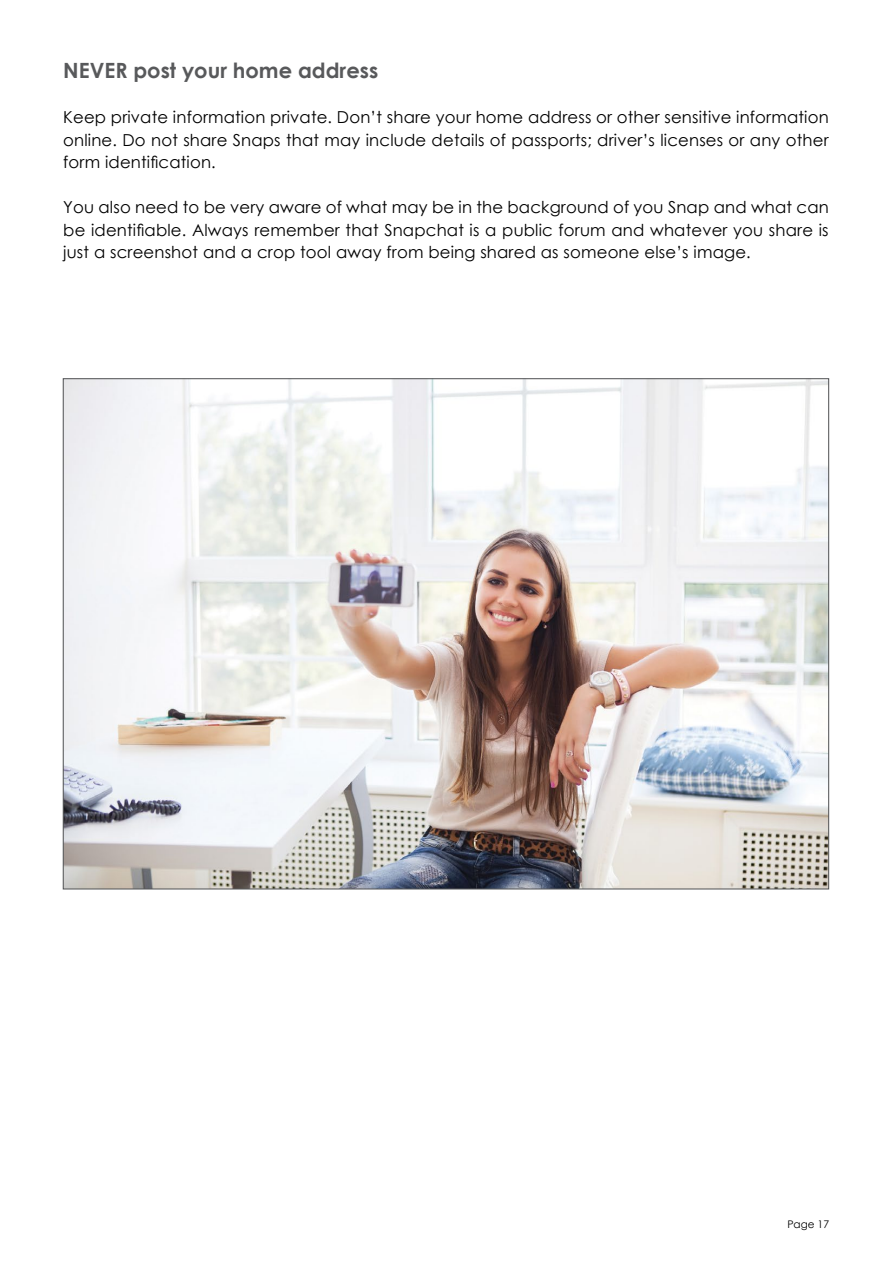
<style>
.page{position:relative;width:893px;height:1263px;background:#fff}
.page>*{position:absolute;margin:0;border:0;box-sizing:border-box;transform-origin:0 0}
.t1{font:700 21px "Century Gothic";color:#58595b}
.t2{font:16.5px/22.5px "Century Gothic";letter-spacing:.01em;color:#000;text-align:justify}
.t3{font:10.5px "Century Gothic";color:#000}
</style>
<div class="page">
<img style="left:65px;top:380px;width:762px;height:507px">
<p class="t1" style="left:63px;top:55px;width:316px">NEVER post your home address</p>
<p class="t2" style="left:63px;top:106px;width:767px">Keep private information private. Don’t share your home address or other sensitive information online. Do not share Snaps that may include details of passports; driver’s licenses or any other form identification.</p>
<p class="t2" style="left:63px;top:196px;width:767px">You also need to be very aware of what may be in the background of you Snap and what can be identifiable. Always remember that Snapchat is a public forum and whatever you share is just a screenshot and a crop tool away from being shared as someone else’s image.</p>
<p class="t3" style="left:787px;top:1217px;width:43px">Page 17</p>
</div>
